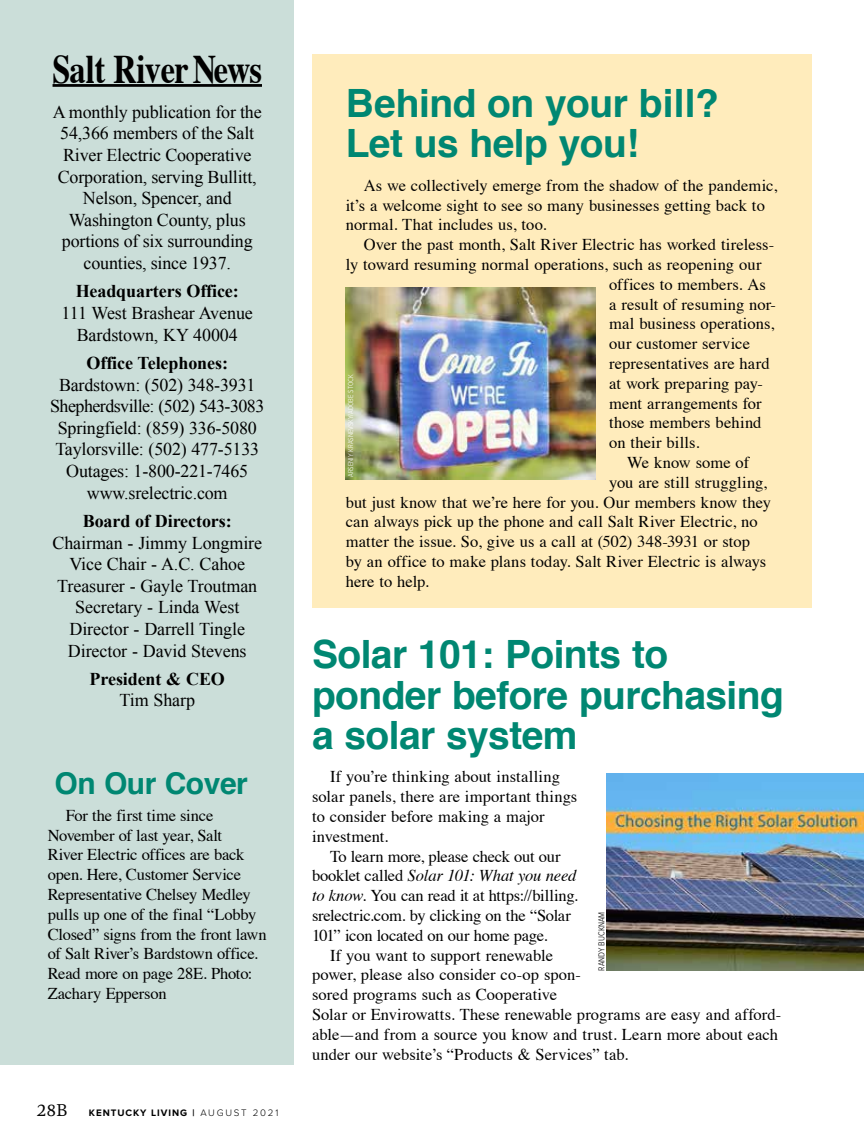
<style>
.page{position:relative;width:864px;height:1134px;background:#fff}
.page>*{position:absolute;margin:0;border:0;box-sizing:border-box;transform-origin:0 0}
.t1{font:700 40.5px "Times";letter-spacing:-.015em;color:#000;scale:.8 1}
.t2{font:700 39px/40.5px "Helvetica";letter-spacing:-.015em;color:#008772}
.t3{font:700 30px "Helvetica";letter-spacing:-.015em;color:#008772}
.t4{font:18px/21.6px "Times New Roman";letter-spacing:-.01em;color:#000;text-align:center}
.t5{font:700 18px "Times New Roman";letter-spacing:-.005em;color:#000}
.t6{font:18px "Ashbury";color:#000}
.t7{font:16.5px/19.8px "Times";color:#000}
.t8{font:16.5px "Times";letter-spacing:-.02em;color:#000}
.t9{font:italic 16.5px "Times";letter-spacing:-.01em;color:#000}
.t10{font:700 9.75px "Proxima Nova";letter-spacing:.1em;color:#000}
.t11{font:300 9px "Proxima Nova Cond";color:#000}
.t12{font:300 7.5px "Proxima Nova Cond";color:#fff}
.s1{font-weight:300}
.s2{font-style:normal}
.s3{font-style:italic}
</style>
<div class="page">
<div style="left:0;top:0;width:294px;height:1064px;background:#cbded9"></div>
<hr style="left:53px;top:84px;width:209px;height:3px;background:#000">
<div style="left:312px;top:54px;width:499px;height:553px;background:#ffecbc"></div>
<img style="left:346px;top:287px;width:250px;height:193px">
<img style="left:606px;top:773px;width:258px;height:197px">
<h1 class="t1" style="left:53px;top:30px;width:263px">Salt RiverNews</h1>
<p class="t4" style="left:53px;top:101px;width:210px">A monthly publication for the<br>54,366 members of the Salt<br>River Electric Cooperative<br>Corporation, serving Bullitt,<br>Nelson, Spencer, and<br>Washington County, plus portions of six surrounding counties, since 1937.</p>
<p class="t5" style="left:76px;top:279px;width:165px">Headquarters Office:</p>
<p class="t4" style="left:62px;top:302px;width:193px">111 West Brashear Avenue<br>Bardstown, KY 40004</p>
<p class="t5" style="left:87px;top:350px;width:143px">Office Telephones:</p>
<p class="t4" style="left:50px;top:373px;width:216px">Bardstown: (502) 348-3931<br>Shepherdsville: (502) 543-3083<br>Springfield: (859) 336-5080<br>Taylorsville: (502) 477-5133<br>Outages: 1-800-221-7465 www.srelectric.com</p>
<p class="t5" style="left:83px;top:508px;width:150px">Board of Directors:</p>
<p class="t4" style="left:52px;top:531px;width:211px">Chairman - Jimmy Longmire<br>Vice Chair - A.C. Cahoe<br>Treasurer - Gayle Troutman<br>Secretary - Linda West<br>Director - Darrell Tingle<br>Director - David Stevens</p>
<p class="t5" style="left:90px;top:666px;width:137px">President &amp; CEO</p>
<p class="t4" style="left:119px;top:689px;width:77px">Tim Sharp</p>
<h3 class="t3" style="left:55px;top:759px;width:195px">On Our Cover</h3>
<p class="t7" style="left:48px;top:804px;width:220px;text-indent:18px">For the first time since<br>November of last year, Salt<br>River Electric offices are back open. Here, Customer Service<br>Representative Chelsey Medley pulls up one of the final “Lobby<br>Closed” signs from the front lawn of Salt River’s Bardstown office.<br>Read more on page 28E. Photo:<br>Zachary Epperson</p>
<p class="t6" style="left:37px;top:1099px;width:32px">28B</p>
<p class="t10" style="left:89px;top:1107px;width:191px">KENTUCKY LIVING | <span class="s1">AUGUST 2021</span></p>
<h2 class="t2" style="left:346px;top:84px;width:375px">Behind on your bill?<br>Let us help you!</h2>
<p class="t7" style="left:346px;top:174px;width:433px;text-indent:18px">As we collectively emerge from the shadow of the pandemic, it’s a welcome sight to see so many businesses getting back to normal. That includes us, too.</p>
<p class="t7" style="left:364px;top:233px;width:412px">Over the past month, Salt River Electric has worked tireless-</p>
<p class="t7" style="left:346px;top:253px;width:417px">ly toward resuming normal operations, such as reopening our</p>
<p class="t7" style="left:609px;top:273px;width:158px">offices to members. As</p>
<p class="t7" style="left:609px;top:293px;width:168px">a result of resuming nor-</p>
<p class="t7" style="left:609px;top:313px;width:167px">mal business operations,</p>
<p class="t7" style="left:609px;top:332px;width:142px">our customer service</p>
<p class="t7" style="left:609px;top:352px;width:162px">representatives are hard</p>
<p class="t7" style="left:609px;top:372px;width:155px">at work preparing pay-</p>
<p class="t7" style="left:609px;top:392px;width:154px">ment arrangements for</p>
<p class="t7" style="left:609px;top:412px;width:154px">those members behind</p>
<p class="t7" style="left:609px;top:431px;width:92px">on their bills.</p>
<p class="t7" style="left:627px;top:451px;width:123px">We know some of</p>
<p class="t7" style="left:609px;top:471px;width:159px">you are still struggling,</p>
<p class="t7" style="left:346px;top:491px;width:427px">but just know that we’re here for you. Our members know they</p>
<p class="t7" style="left:346px;top:511px;width:413px">can always pick up the phone and call Salt River Electric, no</p>
<p class="t7" style="left:346px;top:530px;width:406px">matter the issue. So, give us a call at (502) 348-3931 or stop</p>
<p class="t7" style="left:346px;top:550px;width:422px">by an office to make plans today. Salt River Electric is always</p>
<p class="t7" style="left:346px;top:570px;width:85px">here to help.</p>
<p class="t12" style="left:345px;top:477px;width:104px;rotate:-90deg">ARSENIY KRASNEVSKY/ADOBE STOCK</p>
<h2 class="t2" style="left:312px;top:635px;width:473px">Solar 101: Points to ponder before purchasing a solar system</h2>
<p class="t7" style="left:312px;top:766px;width:267px;text-indent:18px">If you’re thinking about installing solar panels, there are important things to consider before making a major investment.</p>
<p class="t7" style="left:330px;top:845px;width:232px">To learn more, please check out our</p>
<p class="t9" style="left:312px;top:862px;width:266px"><span class="s2">booklet called</span> Solar 101: What you need</p>
<p class="t7" style="left:312px;top:884px;width:267px"><span class="s3">to know.</span> You can read it at https://billing.</p>
<p class="t8" style="left:312px;top:900px;width:261px">srelectric.com. by clicking on the “Solar</p>
<p class="t7" style="left:312px;top:924px;width:237px">101” icon located on our home page.</p>
<p class="t7" style="left:330px;top:944px;width:224px">If you want to support renewable</p>
<p class="t7" style="left:312px;top:964px;width:270px">power, please also consider co-op spon-</p>
<p class="t7" style="left:312px;top:983px;width:247px">sored programs such as Cooperative</p>
<p class="t7" style="left:312px;top:1003px;width:471px">Solar or Envirowatts. These renewable programs are easy and afford-</p>
<p class="t7" style="left:312px;top:1023px;width:468px">able—and from a source you know and trust. Learn more about each</p>
<p class="t7" style="left:312px;top:1043px;width:318px">under our website’s “Products &amp; Services” tab.</p>
<p class="t11" style="left:595px;top:970px;width:60px;rotate:-90deg">RANDY BUCKNAM</p>
</div>
